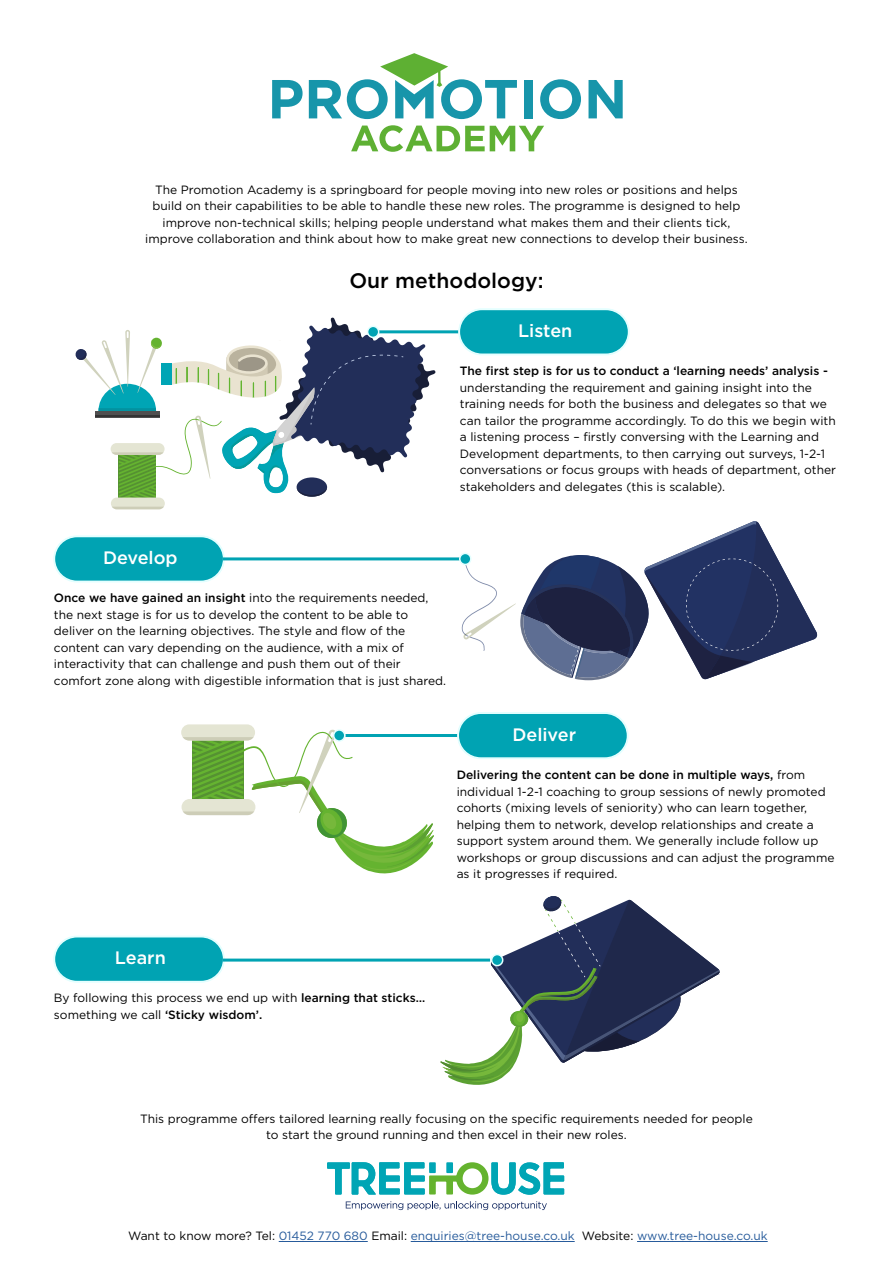
<style>
.page{position:relative;width:893px;height:1263px;background:#fff}
.page>*{position:absolute;margin:0;border:0;box-sizing:border-box;transform-origin:0 0}
.t1{font:500 21px "Gotham";color:#000}
.t2{font:500 18px "Gotham";color:#fff}
.t3{font:12px/16.5px "Gotham";color:#000}
.t4{font:12px "Gotham";color:#275b9b}
.t5{font:500 12px "Gotham";color:#000}
.s1{font-weight:500}
.s2{color:#000}
</style>
<div class="page">
<svg style="left:441px;top:896px;width:279px;height:189px"></svg>
<div style="left:111px;top:498px;width:54px;height:11px;background:#e4e5d3;border-radius:6px"></div>
<svg style="left:112px;top:507px;width:52px;height:2px"></svg>
<svg style="left:76px;top:318px;width:359px;height:183px"></svg>
<div style="left:181px;top:724px;width:74px;height:16px;background:#e4e5d3;border-radius:8px"></div>
<div style="left:182px;top:799px;width:73px;height:16px;background:#e4e5d3;border-radius:8px"></div>
<svg style="left:183px;top:729px;width:251px;height:144px"></svg>
<svg style="left:327px;top:1162px;width:237px;height:33px"></svg>
<svg style="left:346px;top:1201px;width:201px;height:9px"></svg>
<hr style="left:279px;top:1241px;width:89px;height:1px;background:#275b9b">
<hr style="left:411px;top:1241px;width:164px;height:1px;background:#275b9b">
<hr style="left:637px;top:1241px;width:131px;height:1px;background:#275b9b">
<hr style="left:345px;top:734px;width:186px;height:3px;background:#00a3b3">
<div style="left:334px;top:730px;width:11px;height:11px;background:#00a3b3;border-radius:50%"></div>
<div style="left:333px;top:729px;width:12px;height:13px;border:2px solid #e5ffff;border-radius:50%"></div>
<div style="left:458px;top:713px;width:169px;height:45px;background:#00a3b3;border-radius:23px"></div>
<div style="left:457px;top:712px;width:171px;height:47px;border:2px solid #e5ffff;border-radius:23px"></div>
<svg style="left:272px;top:80px;width:31px;height:38px"></svg>
<svg style="left:309px;top:53px;width:208px;height:66px"></svg>
<div style="left:524px;top:80px;width:8px;height:38px;background:#1795aa"></div>
<svg style="left:540px;top:79px;width:41px;height:40px"></svg>
<svg style="left:588px;top:80px;width:35px;height:38px"></svg>
<svg style="left:351px;top:125px;width:193px;height:27px"></svg>
<hr style="left:375px;top:330px;width:129px;height:3px;background:#00a3b3">
<div style="left:458px;top:308px;width:172px;height:47px;border:2px solid #e5ffff;border-radius:23px"></div>
<div style="left:459px;top:309px;width:170px;height:45px;background:#00a3b3;border-radius:23px"></div>
<div style="left:459px;top:309px;width:170px;height:46px;border:2px solid #e5ffff;border-radius:23px"></div>
<div style="left:368px;top:326px;width:11px;height:11px;background:#00a3b3;border-radius:50%"></div>
<div style="left:367px;top:326px;width:12px;height:12px;border:2px solid #e5ffff;border-radius:50%"></div>
<svg style="left:462px;top:521px;width:355px;height:159px"></svg>
<div style="left:53px;top:535px;width:172px;height:47px;border:2px solid #e5ffff;border-radius:23px"></div>
<div style="left:54px;top:536px;width:170px;height:45px;background:#00a3b3;border-radius:23px"></div>
<div style="left:54px;top:536px;width:170px;height:46px;border:2px solid #e5ffff;border-radius:23px"></div>
<hr style="left:223px;top:557px;width:246px;height:3px;background:#00a3b3">
<div style="left:460px;top:553px;width:11px;height:11px;background:#00a3b3;border-radius:50%"></div>
<div style="left:459px;top:553px;width:13px;height:12px;border:2px solid #e5ffff;border-radius:50%"></div>
<div style="left:53px;top:935px;width:172px;height:48px;border:2px solid #e5ffff;border-radius:23px"></div>
<div style="left:54px;top:937px;width:170px;height:44px;background:#00a3b3;border-radius:23px"></div>
<div style="left:54px;top:936px;width:170px;height:46px;border:2px solid #e5ffff;border-radius:23px"></div>
<hr style="left:223px;top:958px;width:267px;height:3px;background:#00a3b3">
<div style="left:492px;top:954px;width:11px;height:11px;background:#00a3b3;border-radius:50%"></div>
<div style="left:491px;top:954px;width:12px;height:12px;border:2px solid #e5ffff;border-radius:50%"></div>
<p class="t3" style="left:145px;top:181px;width:604px;text-align:center">The Promotion Academy is a springboard for people moving into new roles or positions and helps build on their capabilities to be able to handle these new roles. The programme is designed to help improve non-technical skills; helping people understand what makes them and their clients tick, improve collaboration and think about how to make great new connections to develop their business.</p>
<h1 class="t1" style="left:349px;top:267px;width:196px">Our methodology:</h1>
<h2 class="t2" style="left:518px;top:319px;width:56px">Listen</h2>
<p class="t5" style="left:460px;top:363px;width:370px">The first step is for us to conduct a ‘learning needs’ analysis -</p>
<p class="t3" style="left:460px;top:379px;width:378px">understanding the requirement and gaining insight into the training needs for both the business and delegates so that we can tailor the programme accordingly. To do this we begin with a listening process – firstly conversing with the Learning and Development departments, to then carrying out surveys, 1-2-1 conversations or focus groups with heads of department, other stakeholders and delegates (this is scalable).</p>
<h2 class="t2" style="left:103px;top:546px;width:76px">Develop</h2>
<p class="t3" style="left:54px;top:589px;width:394px"><span class="s1">Once we have gained an insight</span> into the requirements needed, the next stage is for us to develop the content to be able to deliver on the learning objectives. The style and flow of the content can vary depending on the audience, with a mix of interactivity that can challenge and push them out of their comfort zone along with digestible information that is just shared.</p>
<h2 class="t2" style="left:512px;top:723px;width:65px">Deliver</h2>
<p class="t3" style="left:457px;top:766px;width:379px"><span class="s1">Delivering the content can be done in multiple ways,</span> from individual 1-2-1 coaching to group sessions of newly promoted cohorts (mixing levels of seniority) who can learn together, helping them to network, develop relationships and create a support system around them. We generally include follow up workshops or group discussions and can adjust the programme as it progresses if required.</p>
<h2 class="t2" style="left:115px;top:946px;width:52px">Learn</h2>
<p class="t3" style="left:54px;top:989px;width:373px">By following this process we end up with <span class="s1">learning that sticks… </span>something we call <span class="s1">‘Sticky wisdom’.</span></p>
<p class="t3" style="left:140px;top:1110px;width:614px;text-align:center">This programme offers tailored learning really focusing on the specific requirements needed for people to start the ground running and then excel in their new roles.</p>
<p class="t4" style="left:128px;top:1228px;width:641px"><span class="s2">Want to know more? Tel:</span> 01452 770 680 <span class="s2">Email:</span> enquiries@tree-house.co.uk <span class="s2">Website:</span> www.tree-house.co.uk</p>
</div>
